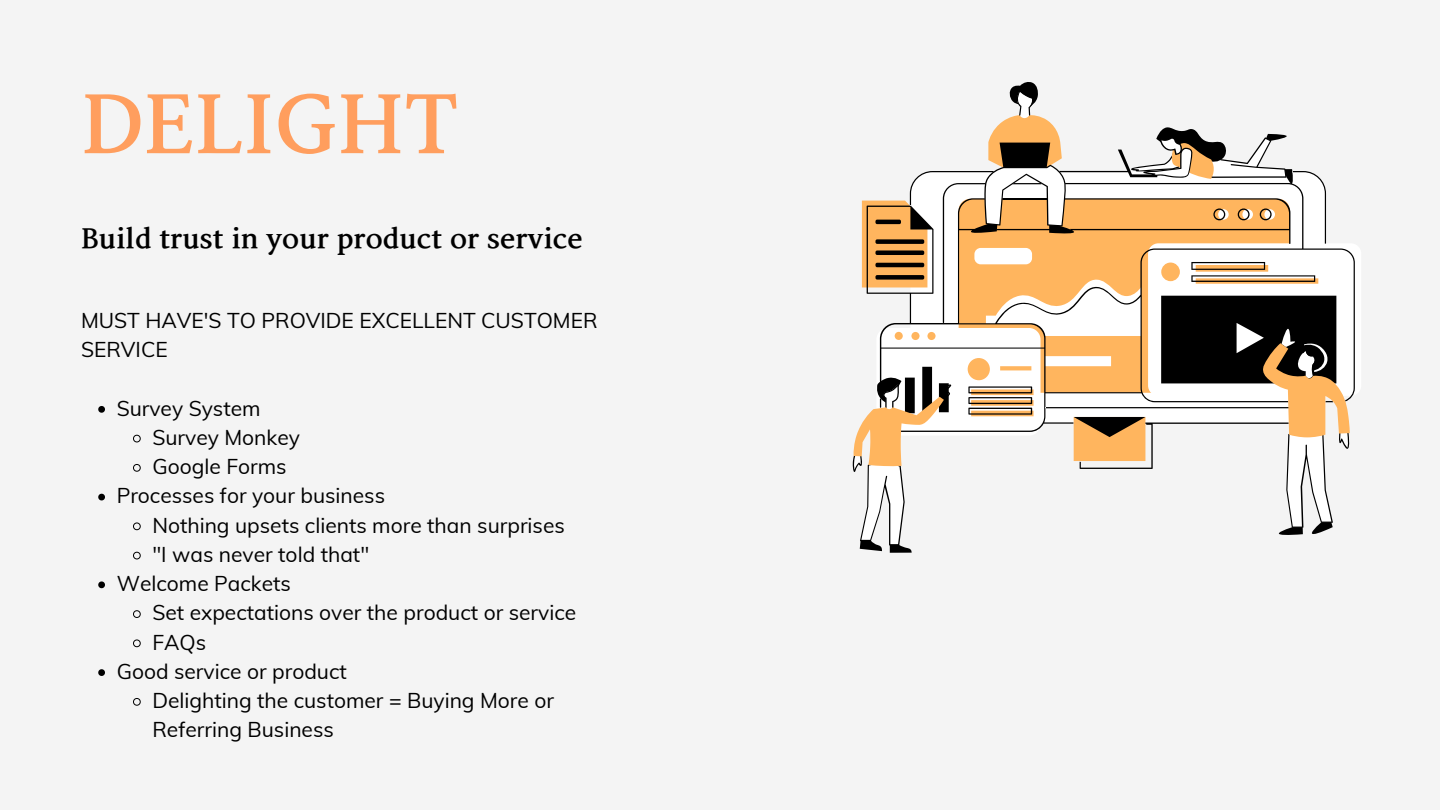
<style>
.page{position:relative;width:1440px;height:810px;background:#f4f4f4}
.page>*{position:absolute;margin:0;border:0;box-sizing:border-box;transform-origin:0 0}
.t1{font:82px "Arita buri Bold OTF";color:#ff9e5e}
.t2{font:28px "Arita buri Bold OTF";color:#000}
.t3{font:21px/29.2px "Muli";color:#000}
</style>
<div class="page">
<svg style="left:98px;top:406px;width:7px;height:7px"></svg>
<svg style="left:133px;top:434px;width:8px;height:9px"></svg>
<svg style="left:133px;top:464px;width:8px;height:8px"></svg>
<svg style="left:98px;top:494px;width:7px;height:6px"></svg>
<svg style="left:133px;top:522px;width:8px;height:9px"></svg>
<svg style="left:133px;top:551px;width:8px;height:9px"></svg>
<svg style="left:98px;top:581px;width:7px;height:7px"></svg>
<svg style="left:133px;top:610px;width:8px;height:8px"></svg>
<svg style="left:133px;top:639px;width:8px;height:9px"></svg>
<svg style="left:98px;top:669px;width:7px;height:7px"></svg>
<svg style="left:133px;top:698px;width:8px;height:8px"></svg>
<svg style="left:860px;top:82px;width:495px;height:471px"></svg>
<svg style="left:853px;top:90px;width:497px;height:455px"></svg>
<svg style="left:853px;top:343px;width:497px;height:123px"></svg>
<h1 class="t1" style="left:81px;top:78px;width:379px">DELIGHT</h1>
<h2 class="t2" style="left:81px;top:222px;width:503px">Build trust in your product or service</h2>
<p class="t3" style="left:81px;top:305px;width:518px">MUST HAVE'S TO PROVIDE EXCELLENT CUSTOMER<br>SERVICE</p>
<p class="t3" style="left:117px;top:393px;width:145px">Survey System</p>
<p class="t3" style="left:152px;top:422px;width:149px">Survey Monkey</p>
<p class="t3" style="left:152px;top:452px;width:136px">Google Forms</p>
<p class="t3" style="left:117px;top:481px;width:270px">Processes for your business</p>
<p class="t3" style="left:152px;top:510px;width:414px">Nothing upsets clients more than surprises</p>
<p class="t3" style="left:152px;top:539px;width:218px">"I was never told that"</p>
<p class="t3" style="left:117px;top:569px;width:176px">Welcome Packets</p>
<p class="t3" style="left:152px;top:598px;width:425px">Set expectations over the product or service</p>
<p class="t3" style="left:152px;top:627px;width:55px">FAQs</p>
<p class="t3" style="left:117px;top:656px;width:232px">Good service or product</p>
<p class="t3" style="left:152px;top:686px;width:403px">Delighting the customer = Buying More or</p>
<p class="t3" style="left:152px;top:715px;width:183px">Referring Business</p>
</div>
